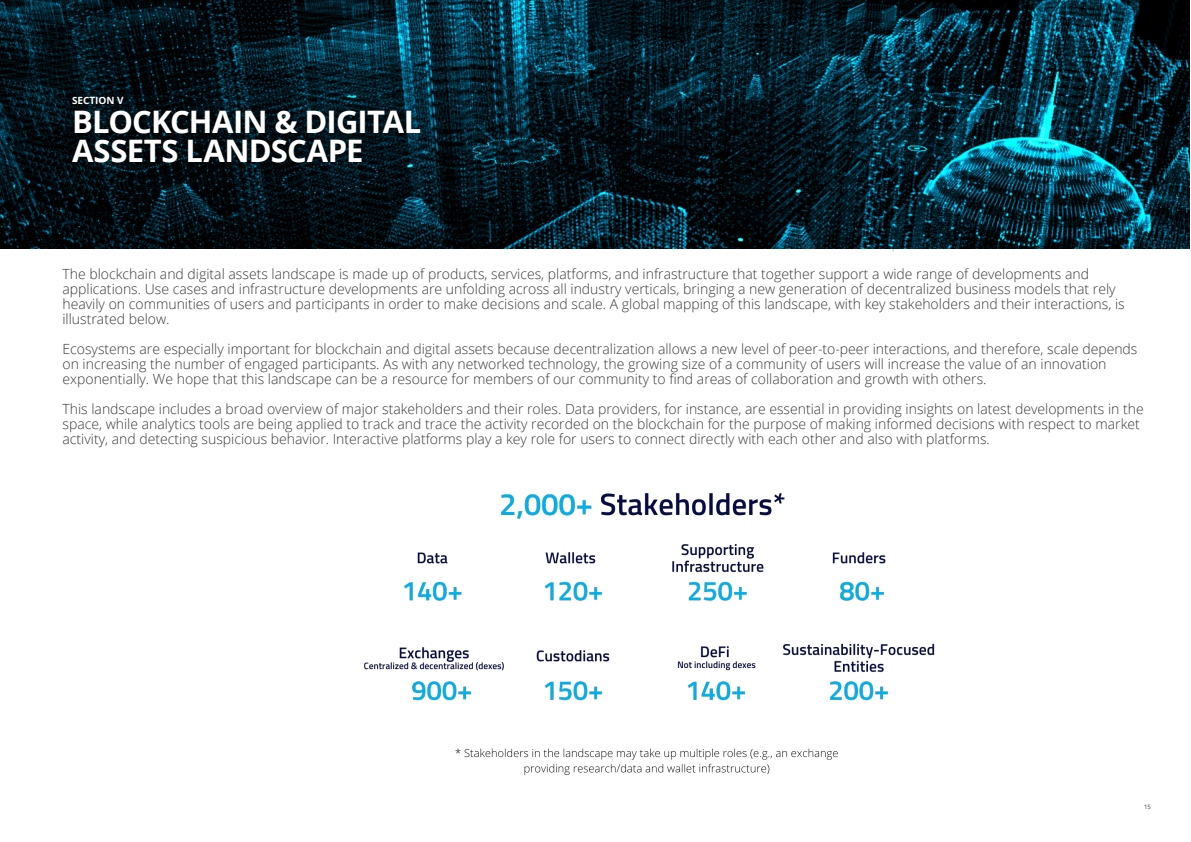
<style>
.page{position:relative;width:1191px;height:842px;background:#fff}
.page>*{position:absolute;margin:0;border:0;box-sizing:border-box;transform-origin:0 0}
.t1{font:700 31px/29px "Open Sans";letter-spacing:-.025em;color:#fff}
.t2{font:300 14px/15px "Open Sans";color:#383839}
.t3{font:700 10px "Open Sans";color:#fff}
.t4{font:6px "Open Sans";color:#383839}
</style>
<div class="page">
<hr style="left:893px;top:96px;width:1px;height:683px;background:#cdcfd0">
<img style="left:0;top:0;width:1189px;height:248px">
<div style="left:63px;top:87px;width:366px;height:84px;background:#000;opacity:.36"></div>
<img style="left:364px;top:493px;width:571px;height:282px">
<p class="t3" style="left:72px;top:93px;width:53px">SECTION V</p>
<h1 class="t1" style="left:72px;top:106px;width:351px">BLOCKCHAIN &amp; DIGITAL<br>ASSETS LANDSCAPE</h1>
<p class="t2" style="left:62px;top:266px;width:1063px">The blockchain and digital assets landscape is made up of products, services, platforms, and infrastructure that together support a wide range of developments and applications. Use cases and infrastructure developments are unfolding across all industry verticals, bringing a new generation of decentralized business models that rely heavily on communities of users and participants in order to make decisions and scale. A global mapping of this landscape, with key stakeholders and their interactions, is illustrated below.</p>
<p class="t2" style="left:62px;top:341px;width:1076px">Ecosystems are especially important for blockchain and digital assets because decentralization allows a new level of peer-to-peer interactions, and therefore, scale depends on increasing the number of engaged participants. As with any networked technology, the growing size of a community of users will increase the value of an innovation exponentially. We hope that this landscape can be a resource for members of our community to find areas of collaboration and growth with others.</p>
<p class="t2" style="left:62px;top:401px;width:1082px">This landscape includes a broad overview of major stakeholders and their roles. Data providers, for instance, are essential in providing insights on latest developments in the space, while analytics tools are being applied to track and trace the activity recorded on the blockchain for the purpose of making informed decisions with respect to market activity, and detecting suspicious behavior. Interactive platforms play a key role for users to connect directly with each other and also with platforms.</p>
<p class="t4" style="left:1144px;top:802px;width:8px">15</p>
</div>
